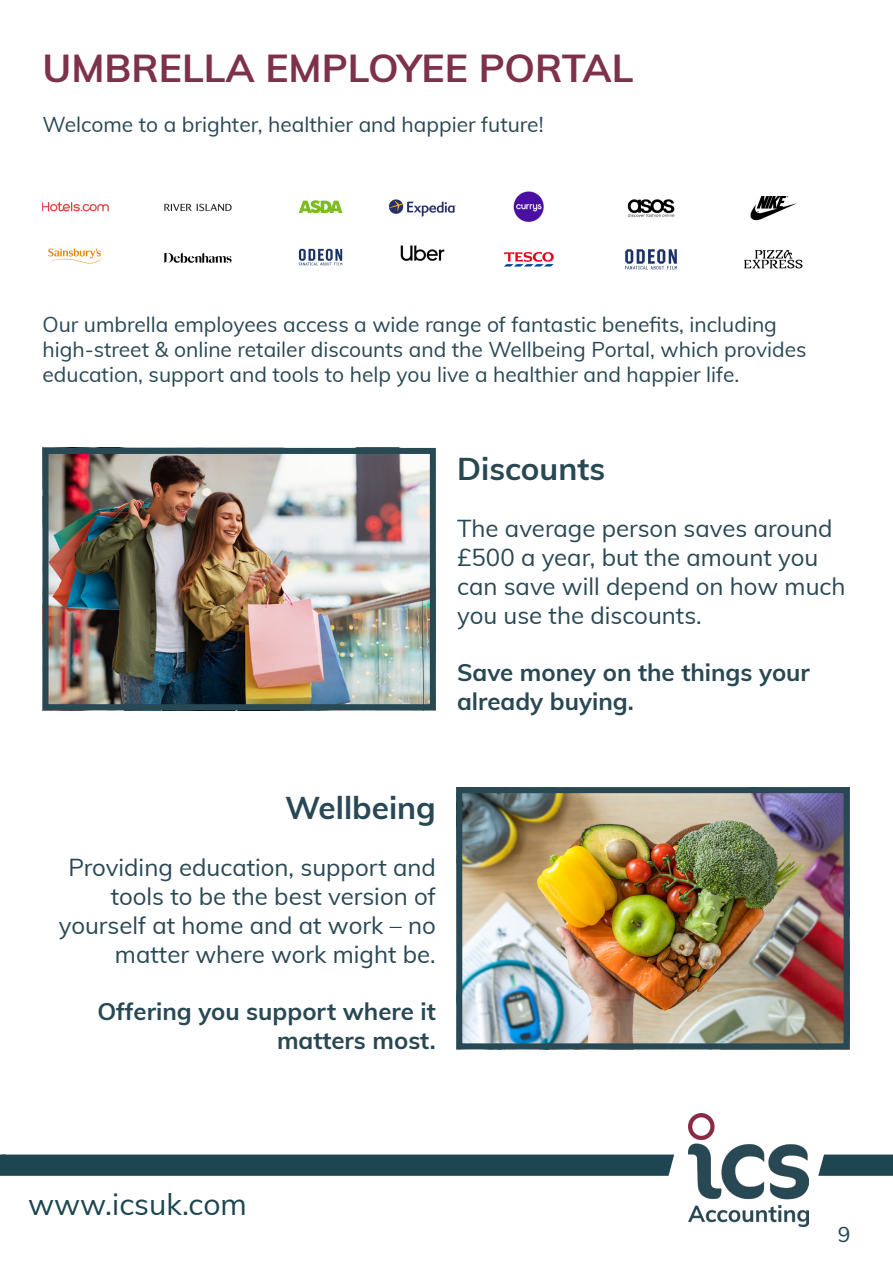
<style>
.page{position:relative;width:893px;height:1263px;background:#fff}
.page>*{position:absolute;margin:0;border:0;box-sizing:border-box;transform-origin:0 0}
.t1{font:700 39px "Muli";color:#7d314a}
.t2{font:700 31.5px "Muli";color:#284854}
.t3{font:30px "Muli";color:#1d4651}
.t4{font:24px/28.8px "Muli";color:#284854}
.t5{font:700 24px/28.8px "Muli";color:#284854}
.t6{font:21px/25.2px "Muli";color:#284854}
.t7{font:21px "Muli";color:#1d4651}
</style>
<div class="page">
<img style="left:463px;top:794px;width:380px;height:248px">
<div style="left:456px;top:787px;width:394px;height:262px;border:6px solid #284854"></div>
<img style="left:50px;top:455px;width:379px;height:248px">
<div style="left:43px;top:448px;width:393px;height:262px;border:6px solid #284854"></div>
<img style="left:388px;top:199px;width:69px;height:62px">
<img style="left:43px;top:200px;width:300px;height:66px">
<img style="left:504px;top:191px;width:299px;height:79px">
<svg style="left:0;top:1154px;width:674px;height:22px;background:#254c57"></svg>
<svg style="left:818px;top:1154px;width:75px;height:22px;background:#2d535d"></svg>
<img style="left:689px;top:1114px;width:119px;height:112px">
<p class="t1" style="left:43px;top:39px;width:593px">UMBRELLA EMPLOYEE PORTAL</p>
<p class="t6" style="left:43px;top:111px;width:503px">Welcome to a brighter, healthier and happier future!</p>
<p class="t6" style="left:43px;top:311px;width:766px">Our umbrella employees access a wide range of fantastic benefits, including high-street &amp; online retailer discounts and the Wellbeing Portal, which provides education, support and tools to help you live a healthier and happier life.</p>
<p class="t2" style="left:457px;top:445px;width:149px">Discounts</p>
<p class="t4" style="left:457px;top:513px;width:390px">The average person saves around £500 a year, but the amount you can save will depend on how much you use the discounts.</p>
<p class="t5" style="left:457px;top:657px;width:354px">Save money on the things your already buying.</p>
<p class="t2" style="left:285px;top:784px;width:152px">Wellbeing</p>
<p class="t4" style="left:59px;top:852px;width:379px;text-align:right">Providing education, support and tools to be the best version of yourself at home and at work – no matter where work might be.</p>
<p class="t5" style="left:97px;top:996px;width:340px;text-align:right">Offering you support where it matters most.</p>
<p class="t3" style="left:28px;top:1182px;width:220px">www.icsuk.com</p>
<p class="t7" style="left:838px;top:1219px;width:14px">9</p>
</div>
